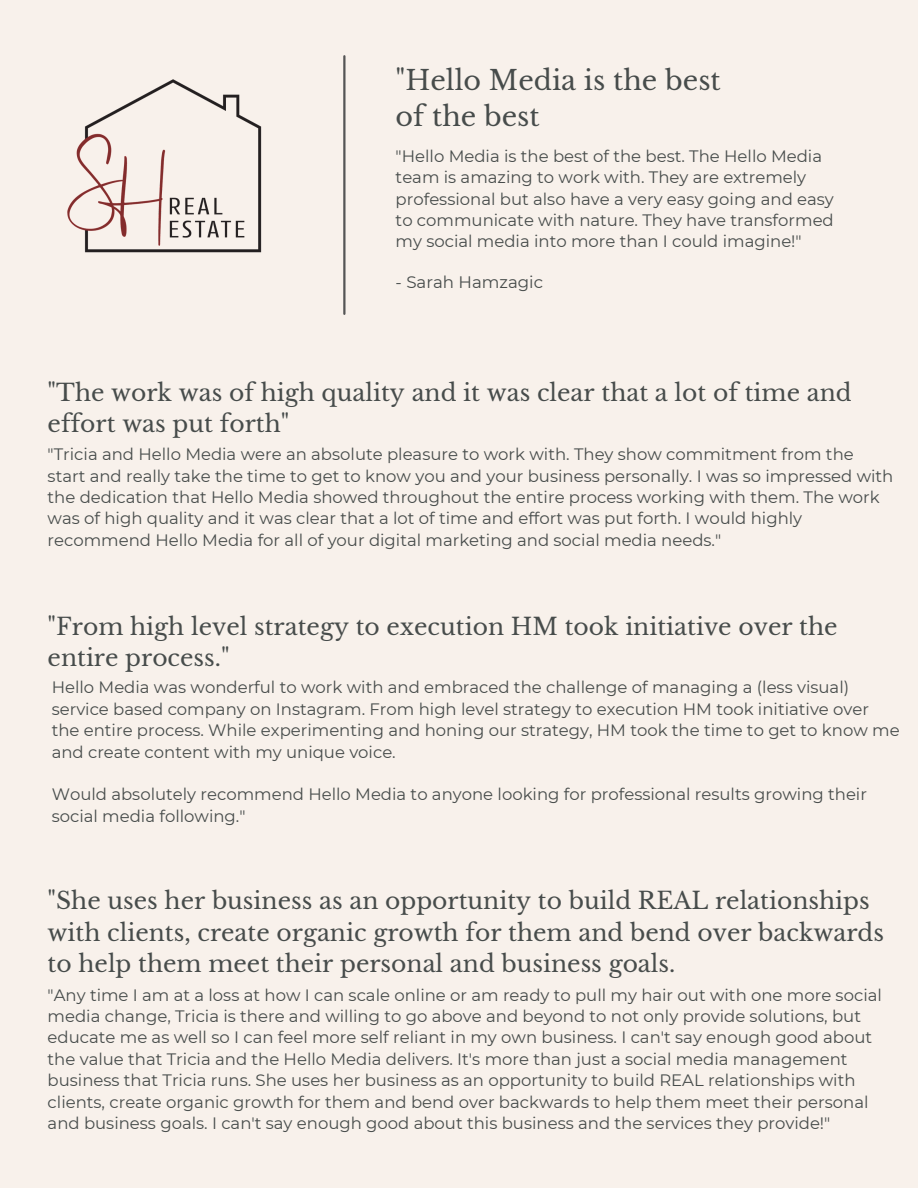
<style>
.page{position:relative;width:918px;height:1188px;background:#f8f1eb}
.page>*{position:absolute;margin:0;border:0;box-sizing:border-box;transform-origin:0 0}
.t1{font:27px/36px "Libre Baskerville";color:#474c4b}
.t2{font:23.4px/31.2px "Libre Baskerville";color:#474c4b}
.t3{font:16.65px "Montserrat";color:#474c4b}
.t4{font:16.5px/21.3px "Montserrat";color:#474c4b}
</style>
<div class="page">
<img style="left:29px;top:30px;width:284px;height:285px;border-radius:50%">
<hr style="left:343px;top:56px;width:3px;height:258px;background:#555">
<p class="t1" style="left:396px;top:63px;width:327px">"Hello Media is the best of the best</p>
<p class="t4" style="left:396px;top:145px;width:440px">"Hello Media is the best of the best. The Hello Media team is amazing to work with. They are extremely professional but also have a very easy going and easy to communicate with nature. They have transformed my social media into more than I could imagine!"</p>
<p class="t3" style="left:396px;top:272px;width:149px">- Sarah Hamzagic</p>
<p class="t2" style="left:48px;top:377px;width:806px">"The work was of high quality and it was clear that a lot of time and effort was put forth"</p>
<p class="t4" style="left:48px;top:444px;width:847px">"Tricia and Hello Media were an absolute pleasure to work with. They show commitment from the start and really take the time to get to know you and your business personally. I was so impressed with the dedication that Hello Media showed throughout the entire process working with them. The work was of high quality and it was clear that a lot of time and effort was put forth. I would highly recommend Hello Media for all of your digital marketing and social media needs."</p>
<p class="t2" style="left:48px;top:611px;width:792px">"From high level strategy to execution HM took initiative over the entire process."</p>
<p class="t4" style="left:52px;top:677px;width:849px">Hello Media was wonderful to work with and embraced the challenge of managing a (less visual) service based company on Instagram. From high level strategy to execution HM took initiative over the entire process. While experimenting and honing our strategy, HM took the time to get to know me and create content with my unique voice.</p>
<p class="t4" style="left:52px;top:784px;width:817px">Would absolutely recommend Hello Media to anyone looking for professional results growing their social media following."</p>
<p class="t2" style="left:48px;top:886px;width:838px">"She uses her business as an opportunity to build REAL relationships with clients, create organic growth for them and bend over backwards to help them meet their personal and business goals.</p>
<p class="t4" style="left:48px;top:984px;width:836px">"Any time I am at a loss at how I can scale online or am ready to pull my hair out with one more social media change, Tricia is there and willing to go above and beyond to not only provide solutions, but educate me as well so I can feel more self reliant in my own business. I can't say enough good about the value that Tricia and the Hello Media delivers. It's more than just a social media management business that Tricia runs. She uses her business as an opportunity to build REAL relationships with clients, create organic growth for them and bend over backwards to help them meet their personal and business goals. I can't say enough good about this business and the services they provide!"</p>
</div>
